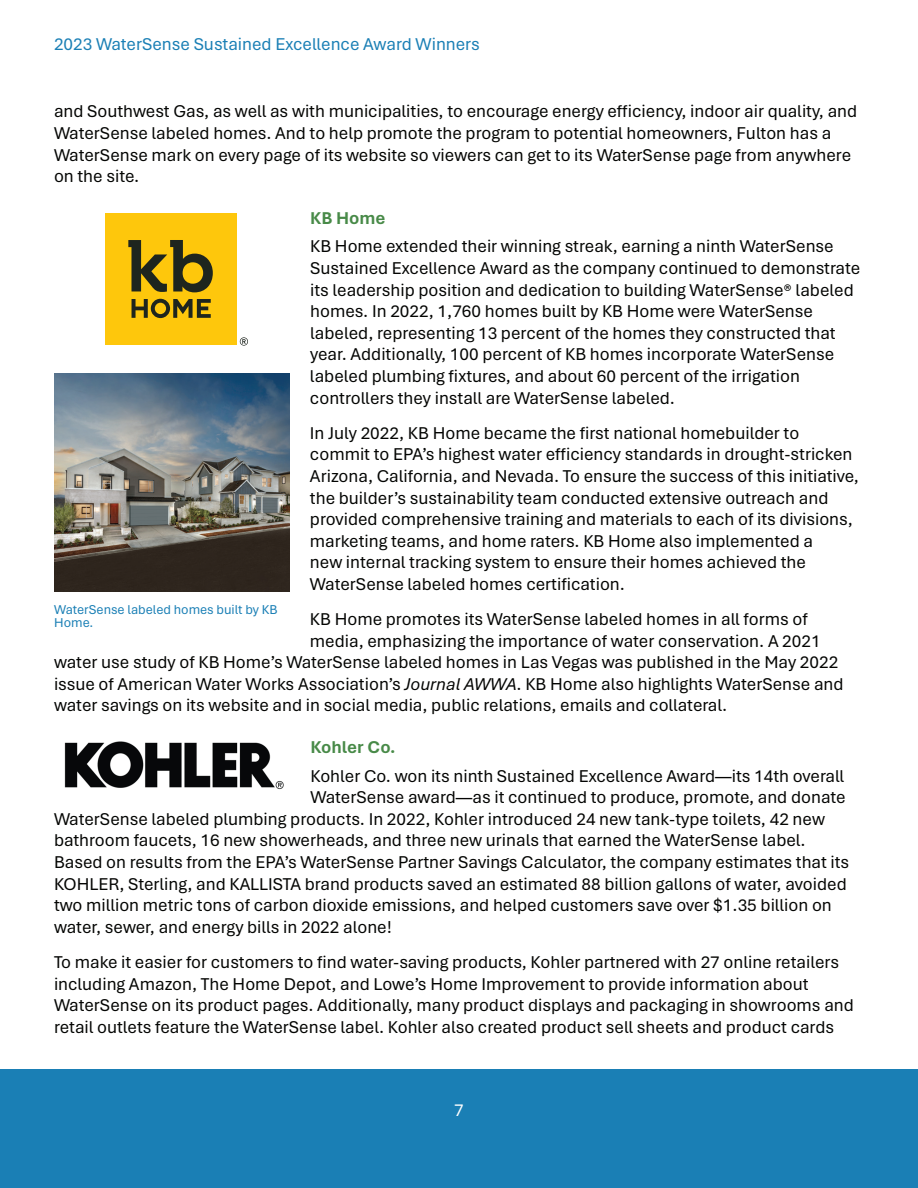
<style>
.page{position:relative;width:918px;height:1188px;background:#fff}
.page>*{position:absolute;margin:0;border:0;box-sizing:border-box;transform-origin:0 0}
.t1{font:18px/21.6px "Aptos";color:#040503}
.t2{font:18px "Aptos";color:#1a7fb5}
.t3{font:700 18px "Aptos";color:#488a48}
.t4{font:18px "Aptos";color:#fff}
.t5{font:13.5px/13.5px "Aptos";color:#1a7fb5}
.s1{font-style:italic}
</style>
<div class="page">
<div style="left:0;top:1069px;width:918px;height:119px;background:#1a7fb5"></div>
<div style="left:105px;top:214px;width:131px;height:131px;background:#fec70c"></div>
<svg style="left:128px;top:240px;width:85px;height:52px"></svg>
<svg style="left:132px;top:299px;width:79px;height:19px"></svg>
<svg style="left:240px;top:337px;width:8px;height:9px"></svg>
<img style="left:64px;top:741px;width:220px;height:49px">
<img style="left:54px;top:374px;width:236px;height:218px">
<p class="t2" style="left:54px;top:32px;width:427px">2023 WaterSense Sustained Excellence Award Winners</p>
<p class="t1" style="left:54px;top:100px;width:805px">and Southwest Gas, as well as with municipalities, to encourage energy efficiency, indoor air quality, and WaterSense labeled homes. And to help promote the program to potential homeowners, Fulton has a WaterSense mark on every page of its website so viewers can get to its WaterSense page from anywhere on the site.</p>
<h3 class="t3" style="left:310px;top:206px;width:77px">KB Home</h3>
<p class="t1" style="left:310px;top:235px;width:552px">KB Home extended their winning streak, earning a ninth WaterSense Sustained Excellence Award as the company continued to demonstrate its leadership position and dedication to building WaterSense® labeled homes. In 2022, 1,760 homes built by KB Home were WaterSense labeled, representing 13 percent of the homes they constructed that year. Additionally, 100 percent of KB homes incorporate WaterSense labeled plumbing fixtures, and about 60 percent of the irrigation controllers they install are WaterSense labeled.</p>
<p class="t1" style="left:310px;top:421px;width:551px">In July 2022, KB Home became the first national homebuilder to commit to EPA’s highest water efficiency standards in drought-stricken Arizona, California, and Nevada. To ensure the success of this initiative, the builder’s sustainability team conducted extensive outreach and provided comprehensive training and materials to each of its divisions, marketing teams, and home raters. KB Home also implemented a<br>new internal tracking system to ensure their homes achieved the WaterSense labeled homes certification.</p>
<p class="t1" style="left:310px;top:608px;width:499px">KB Home promotes its WaterSense labeled homes in all forms of</p>
<p class="t1" style="left:310px;top:629px;width:512px">media, emphasizing the importance of water conservation. A 2021</p>
<p class="t1" style="left:54px;top:651px;width:786px">water use study of KB Home’s WaterSense labeled homes in Las Vegas was published in the May 2022</p>
<p class="t1" style="left:54px;top:672px;width:791px">issue of American Water Works Association’s <span class="s1">Journal AWWA</span>. KB Home also highlights WaterSense and</p>
<p class="t1" style="left:54px;top:694px;width:675px">water savings on its website and in social media, public relations, emails and collateral.</p>
<h3 class="t3" style="left:310px;top:735px;width:87px">Kohler Co.</h3>
<p class="t1" style="left:310px;top:764px;width:535px">Kohler Co. won its ninth Sustained Excellence Award—its 14th overall</p>
<p class="t1" style="left:310px;top:786px;width:537px">WaterSense award—as it continued to produce, promote, and donate</p>
<p class="t1" style="left:54px;top:807px;width:773px">WaterSense labeled plumbing products. In 2022, Kohler introduced 24 new tank-type toilets, 42 new</p>
<p class="t1" style="left:54px;top:829px;width:753px">bathroom faucets, 16 new showerheads, and three new urinals that earned the WaterSense label.</p>
<p class="t1" style="left:54px;top:851px;width:797px">Based on results from the EPA’s WaterSense Partner Savings Calculator, the company estimates that its</p>
<p class="t1" style="left:54px;top:872px;width:794px">KOHLER, Sterling, and KALLISTA brand products saved an estimated 88 billion gallons of water, avoided</p>
<p class="t1" style="left:54px;top:894px;width:779px">two million metric tons of carbon dioxide emissions, and helped customers save over $1.35 billion on</p>
<p class="t1" style="left:54px;top:915px;width:340px">water, sewer, and energy bills in 2022 alone!</p>
<p class="t1" style="left:54px;top:950px;width:801px">To make it easier for customers to find water-saving products, Kohler partnered with 27 online retailers including Amazon, The Home Depot, and Lowe’s Home Improvement to provide information about WaterSense on its product pages. Additionally, many product displays and packaging in showrooms and retail outlets feature the WaterSense label. Kohler also created product sell sheets and product cards</p>
<p class="t5" style="left:54px;top:602px;width:225px">WaterSense labeled homes built by KB<br>Home.</p>
<p class="t4" style="left:454px;top:1098px;width:11px">7</p>
</div>
